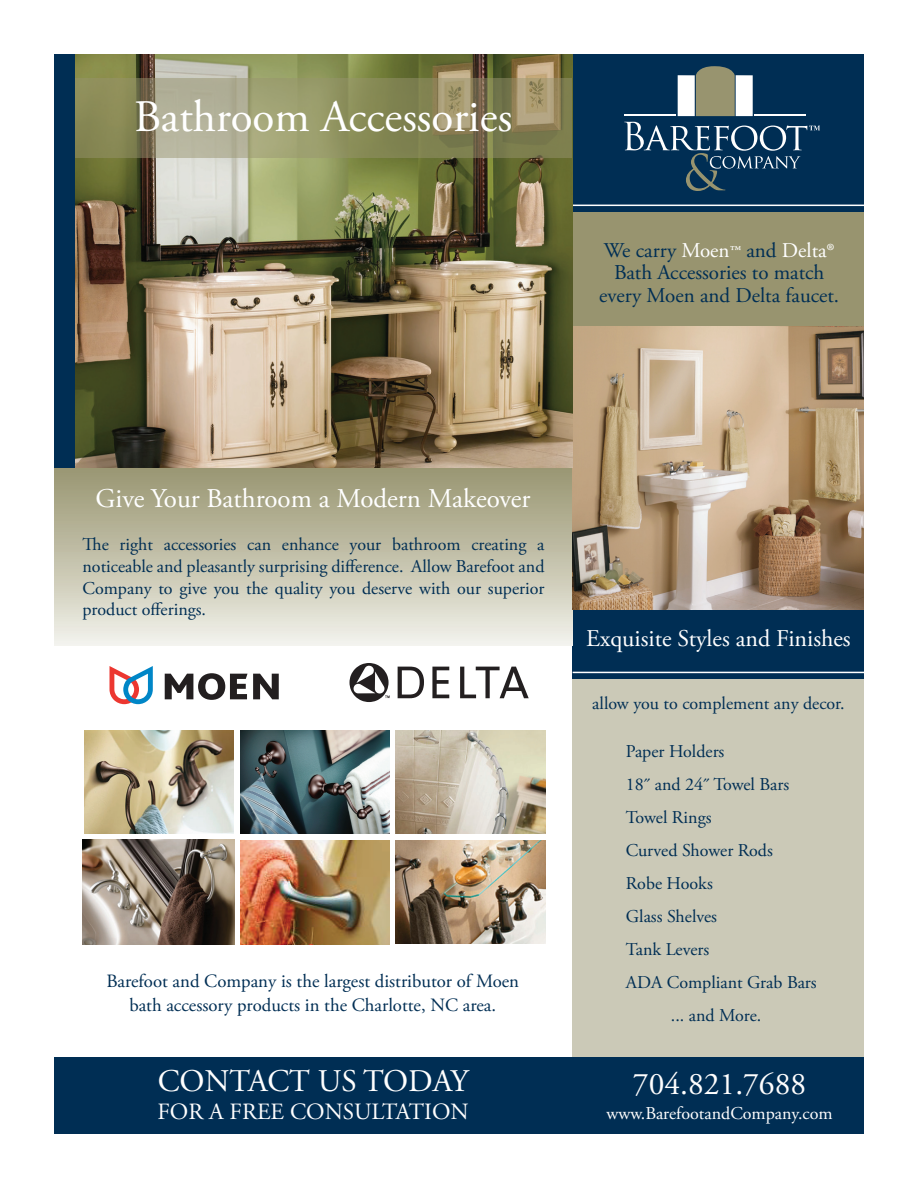
<style>
.page{position:relative;width:918px;height:1188px;background:#fff}
.page>*{position:absolute;margin:0;border:0;box-sizing:border-box;transform-origin:0 0}
.t1{font:45px "Adobe Garamond Pro";color:#fff}
.t2{font:31.5px "Adobe Garamond Pro";color:#fff}
.t3{font:27px "Adobe Garamond Pro";color:#fff}
.t4{font:24px "Adobe Garamond Pro";color:#fff}
.t5{font:23.25px "Adobe Garamond Pro";color:#fff}
.t6{font:21px/22.5px "Adobe Garamond Pro";color:#002e54;text-align:center}
.t7{font:18.75px/24px "Adobe Garamond Pro";color:#002e54;text-align:center}
.t8{font:18px/21.6px "Adobe Garamond Pro";color:#002e54;text-align:justify}
.t9{font:18px "Adobe Garamond Pro";color:#fff}
.s1{color:#fff}
.s2{font-size:25.5px;color:#fff}
.s3{font-family:"Adobe Garamond"}
</style>
<div class="page">
<div style="left:572px;top:664px;width:292px;height:399px;background:#cbc9b7"></div>
<div style="left:573px;top:54px;width:291px;height:159px;background:#002e54"></div>
<div style="left:573px;top:609px;width:291px;height:69px;background:#002e54"></div>
<div style="left:54px;top:1058px;width:810px;height:76px;background:#002e54"></div>
<hr style="left:573px;top:205px;width:291px;height:1px;background:#fff">
<hr style="left:573px;top:672px;width:291px;height:1px;background:#fff">
<div style="left:572px;top:212px;width:292px;height:115px;background:#98946f"></div>
<div style="left:54px;top:463px;width:518px;height:182px;background:linear-gradient(to bottom,#95916c,#f0f0e8)"></div>
<svg style="left:624px;top:122px;width:196px;height:69px"></svg>
<hr style="left:625px;top:114px;width:51px;height:2px;background:#fff">
<hr style="left:754px;top:114px;width:52px;height:2px;background:#fff">
<svg style="left:696px;top:66px;width:39px;height:50px;background:#908e6d"></svg>
<div style="left:736px;top:75px;width:17px;height:41px;background:#fff"></div>
<div style="left:678px;top:75px;width:17px;height:41px;background:#fff"></div>
<img style="left:572px;top:327px;width:292px;height:282px">
<img style="left:82px;top:839px;width:153px;height:105px">
<img style="left:84px;top:730px;width:150px;height:104px">
<img style="left:240px;top:840px;width:150px;height:104px">
<img style="left:395px;top:840px;width:151px;height:104px">
<img style="left:240px;top:730px;width:149px;height:103px">
<svg style="left:110px;top:666px;width:43px;height:38px"></svg>
<svg style="left:165px;top:673px;width:114px;height:27px"></svg>
<svg style="left:350px;top:663px;width:40px;height:39px"></svg>
<svg style="left:432px;top:667px;width:17px;height:31px"></svg>
<svg style="left:460px;top:667px;width:69px;height:31px"></svg>
<svg style="left:398px;top:667px;width:26px;height:31px"></svg>
<img style="left:74px;top:54px;width:499px;height:413px">
<svg style="left:74px;top:78px;width:498px;height:79px;background:#929067"></svg>
<div style="left:54px;top:54px;width:20px;height:414px;background:#002e54"></div>
<img style="left:396px;top:730px;width:150px;height:103px">
<h1 class="t1" style="left:134px;top:90px;width:380px">Bathroom Accessories</h1>
<p class="t6" style="left:599px;top:240px;width:241px">We carry <span class="s1">Moen™</span> and <span class="s1">Delta</span><span class="s2">®<br></span>Bath Accessories to match every Moen and Delta faucet.</p>
<h3 class="t3" style="left:96px;top:482px;width:436px">Give Your Bathroom a Modern Makeover</h3>
<p class="t8" style="left:82px;top:534px;width:464px">The right accessories can enhance your bathroom creating a noticeable and pleasantly surprising difference. Allow Barefoot and Company to give you the quality you deserve with our superior product offerings.</p>
<p class="t7" style="left:106px;top:970px;width:414px">Barefoot and Company is the largest distributor of Moen bath accessory products in the Charlotte, NC area.</p>
<h2 class="t2" style="left:158px;top:1062px;width:312px">CONTACT US TODAY</h2>
<p class="t5" style="left:157px;top:1098px;width:313px">FOR A FREE CONSULTATION</p>
<h3 class="t4" style="left:586px;top:624px;width:266px">Exquisite Styles and Finishes</h3>
<p class="t8" style="left:592px;top:693px;width:254px">allow you to complement any decor.</p>
<p class="t8" style="left:626px;top:741px;width:100px">Paper Holders</p>
<p class="t8" style="left:626px;top:774px;width:165px">18<span class="s3">˝</span> and 24<span class="s3">˝</span> Towel Bars</p>
<p class="t8" style="left:626px;top:807px;width:87px">Towel Rings</p>
<p class="t8" style="left:626px;top:840px;width:149px">Curved Shower Rods</p>
<p class="t8" style="left:626px;top:873px;width:88px">Robe Hooks</p>
<p class="t8" style="left:626px;top:906px;width:93px">Glass Shelves</p>
<p class="t8" style="left:626px;top:939px;width:85px">Tank Levers</p>
<p class="t8" style="left:626px;top:972px;width:192px">ADA Compliant Grab Bars</p>
<p class="t8" style="left:671px;top:1005px;width:92px">... and More.</p>
<h2 class="t2" style="left:633px;top:1065px;width:175px">704.821.7688</h2>
<p class="t9" style="left:607px;top:1103px;width:228px">www.BarefootandCompany.com</p>
</div>
